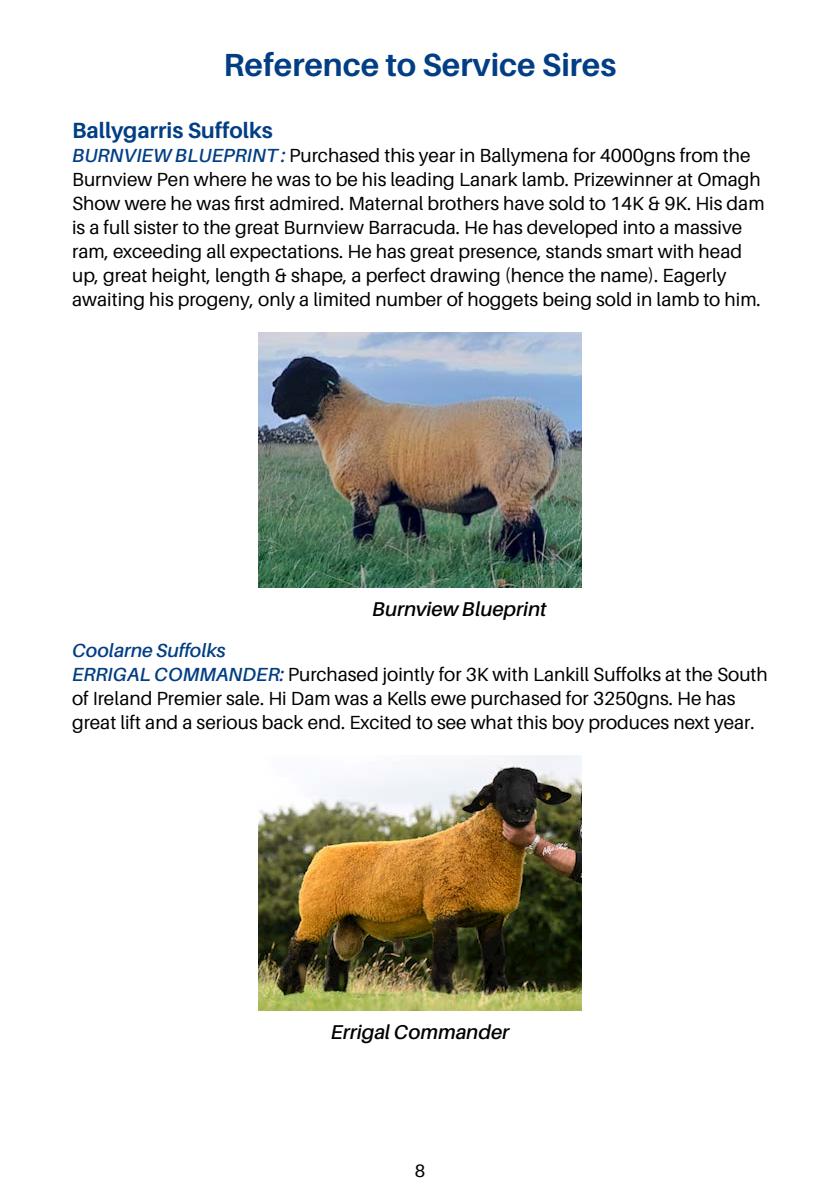
<style>
.page{position:relative;width:840px;height:1191px;background:#fff}
.page>*{position:absolute;margin:0;border:0;box-sizing:border-box;transform-origin:0 0}
.t1{font:700 32px "Aileron";color:#023e84}
.t2{font:700 22px "Aileron";color:#023e84}
.t3{font:italic 600 20px "Aileron";color:#000}
.t4{font:19px/24px "Aileron";color:#000}
.t5{font:18px "Aileron";color:#000}
.s1{font-weight:600;font-style:italic;color:#023e84}
</style>
<div class="page">
<img style="left:258px;top:333px;width:323px;height:255px">
<img style="left:258px;top:755px;width:323px;height:255px">
<h1 class="t1" style="left:223px;top:47px;width:394px">Reference to Service Sires</h1>
<p class="t2" style="left:72px;top:118px;width:202px">Ballygarris Suffolks</p>
<p class="t4" style="left:72px;top:144px;width:693px"><span class="s1">BURNVIEW BLUEPRINT :</span> Purchased this year in Ballymena for 4000gns from the Burnview Pen where he was to be his leading Lanark lamb. Prizewinner at Omagh Show were he was first admired. Maternal brothers have sold to 14K &amp; 9K. His dam is a full sister to the great Burnview Barracuda. He has developed into a massive ram, exceeding all expectations. He has great presence, stands smart with head up, great height, length &amp; shape, a perfect drawing (hence the name). Eagerly awaiting his progeny, only a limited number of hoggets being sold in lamb to him.</p>
<p class="t3" style="left:372px;top:598px;width:176px">Burnview Blueprint</p>
<p class="t4" style="left:72px;top:638px;width:697px"><span class="s1">Coolarne Suffolks<br>ERRIGAL COMMANDER:</span> Purchased jointly for 3K with Lankill Suffolks at the South of Ireland Premier sale. Hi Dam was a Kells ewe purchased for 3250gns. He has great lift and a serious back end. Excited to see what this boy produces next year.</p>
<p class="t3" style="left:330px;top:1021px;width:180px">Errigal Commander</p>
<p class="t5" style="left:414px;top:1160px;width:12px">8</p>
</div>
